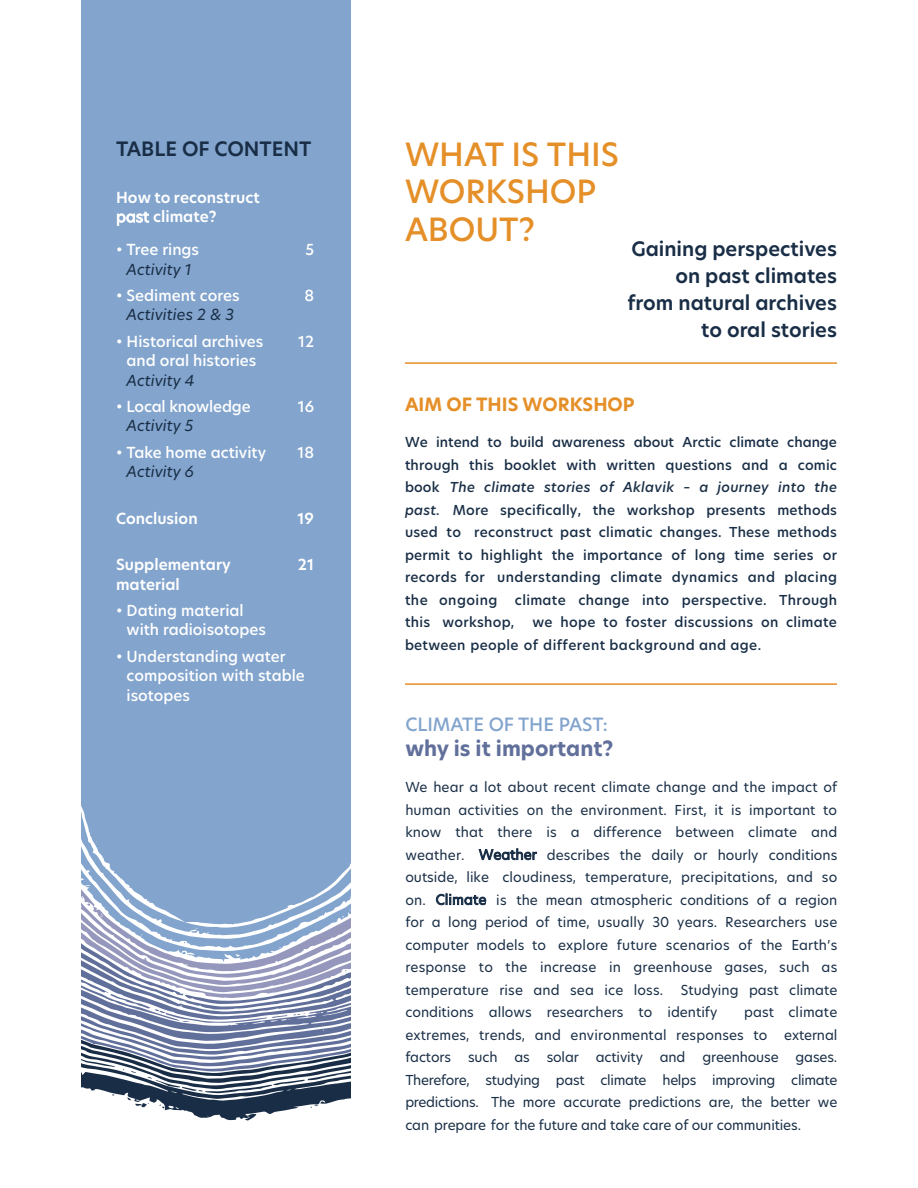
<style>
.page{position:relative;width:918px;height:1188px;background:#fff}
.page>*{position:absolute;margin:0;border:0;box-sizing:border-box;transform-origin:0 0}
.t1{font:500 31.5px/37.5px "New Hero";color:#e58f28}
.t2{font:700 20.7px "New Hero";color:#616f9b}
.t3{font:600 19.5px/27px "New Hero";color:#192e46;text-align:right}
.t4{font:700 18px "New Hero";color:#e58f28}
.t5{font:500 18px "New Hero";color:#82a4cd}
.t6{font:500 15px/19.5px "New Hero";color:#fff}
.t7{font:600 15px/19.5px "New Hero";color:#fff}
.t8{font:italic 15px "New Hero";color:#192e46}
.t9{font:13.5px/22.5px "New Hero";color:#192e46;text-align:justify}
.t10{font:500 13.5px/22.5px "New Hero";letter-spacing:.02em;color:#192e46;text-align:justify}
.s1{font-weight:400}
.s2{font-style:italic}
</style>
<div class="page">
<div style="left:81px;top:0;width:270px;height:813px;background:#82a4cd"></div>
<svg style="left:81px;top:813px;width:270px;height:308px"></svg>
<div style="left:116px;top:141px;width:200px;height:611px;background:#82a4cd"></div>
<hr style="left:405px;top:362px;width:432px;height:2px;background:#e58f28">
<hr style="left:405px;top:683px;width:432px;height:2px;background:#e58f28">
<h3 class="t3" style="left:116px;top:135px;width:197px">TABLE OF CONTENT</h3>
<p class="t7" style="left:116px;top:187px;width:145px">How to reconstruct <span class="s1">past</span> climate?</p>
<p class="t6" style="left:116px;top:240px;width:85px">• Tree rings</p>
<p class="t6" style="left:305px;top:240px;width:10px">5</p>
<p class="t8" style="left:127px;top:259px;width:67px">Activity 1</p>
<p class="t6" style="left:116px;top:286px;width:125px">• Sediment cores</p>
<p class="t6" style="left:304px;top:286px;width:11px">8</p>
<p class="t8" style="left:127px;top:305px;width:109px">Activities 2 &amp; 3</p>
<p class="t6" style="left:116px;top:331px;width:149px">• Historical archives</p>
<p class="t6" style="left:298px;top:331px;width:17px">12</p>
<p class="t6" style="left:127px;top:351px;width:131px">and oral histories</p>
<p class="t8" style="left:127px;top:370px;width:70px">Activity 4</p>
<p class="t6" style="left:116px;top:397px;width:136px">• Local knowledge</p>
<p class="t6" style="left:298px;top:397px;width:18px">16</p>
<p class="t8" style="left:127px;top:416px;width:68px">Activity 5</p>
<p class="t6" style="left:116px;top:442px;width:151px">• Take home activity</p>
<p class="t6" style="left:297px;top:442px;width:18px">18</p>
<p class="t8" style="left:127px;top:461px;width:69px">Activity 6</p>
<p class="t7" style="left:116px;top:508px;width:83px">Conclusion</p>
<p class="t7" style="left:298px;top:508px;width:18px">19</p>
<p class="t7" style="left:116px;top:555px;width:116px">Supplementary</p>
<p class="t7" style="left:298px;top:555px;width:18px">21</p>
<p class="t7" style="left:116px;top:574px;width:65px">material</p>
<p class="t6" style="left:127px;top:601px;width:141px;text-indent:-10px">• Dating material with radioisotopes</p>
<p class="t6" style="left:127px;top:646px;width:180px;text-indent:-10px">• Understanding water composition with stable isotopes</p>
<h1 class="t1" style="left:405px;top:135px;width:216px">WHAT IS THIS<br>WORKSHOP<br>ABOUT?</h1>
<h3 class="t3" style="left:628px;top:235px;width:211px">Gaining perspectives on past climates from natural archives to oral stories</h3>
<h3 class="t4" style="left:405px;top:392px;width:231px">AIM OF THIS WORKSHOP</h3>
<p class="t10" style="left:405px;top:431px;width:434px">We intend to build awareness about Arctic climate change through this booklet with written questions and a comic book <span class="s2">The climate stories of Aklavik – a journey into the past.</span> More specifically, the workshop presents methods used to reconstruct past climatic changes. These methods permit to highlight the importance of long time series or records for understanding climate dynamics and placing the ongoing</p>
<p class="t10" style="left:515px;top:588px;width:324px">climate change into perspective. Through</p>
<p class="t10" style="left:405px;top:611px;width:434px;text-indent:128px">we hope to foster discussions on climate between people of different background and age.</p>
<p class="t10" style="left:405px;top:611px;width:111px">this workshop,</p>
<h3 class="t5" style="left:405px;top:712px;width:204px">CLIMATE OF THE PAST:</h3>
<h2 class="t2" style="left:405px;top:734px;width:210px">why is it important?</h2>
<p class="t9" style="left:405px;top:776px;width:434px">We hear a lot about recent climate change and the impact of human activities on the environment. First, it is important to know that there is a difference between climate and weather. Weather describes the daily or hourly conditions outside, like cloudiness, temperature, precipitations, and so on. Climate is the mean atmospheric conditions of a region for a long period of time, usually 30 years. Researchers use computer models to explore future scenarios of the Earth’s response to the increase in greenhouse gases, such as temperature rise and sea ice loss.</p>
<p class="t9" style="left:405px;top:978px;width:433px;text-indent:275px">Studying past climate conditions allows researchers to identify</p>
<p class="t9" style="left:405px;top:1001px;width:434px;text-indent:339px">past climate extremes, trends, and environmental responses to external factors such as solar activity and greenhouse gases.<br>Therefore, studying past climate helps improving climate predictions. The more accurate predictions are, the better we can prepare for the future and take care of our communities.</p>
</div>
